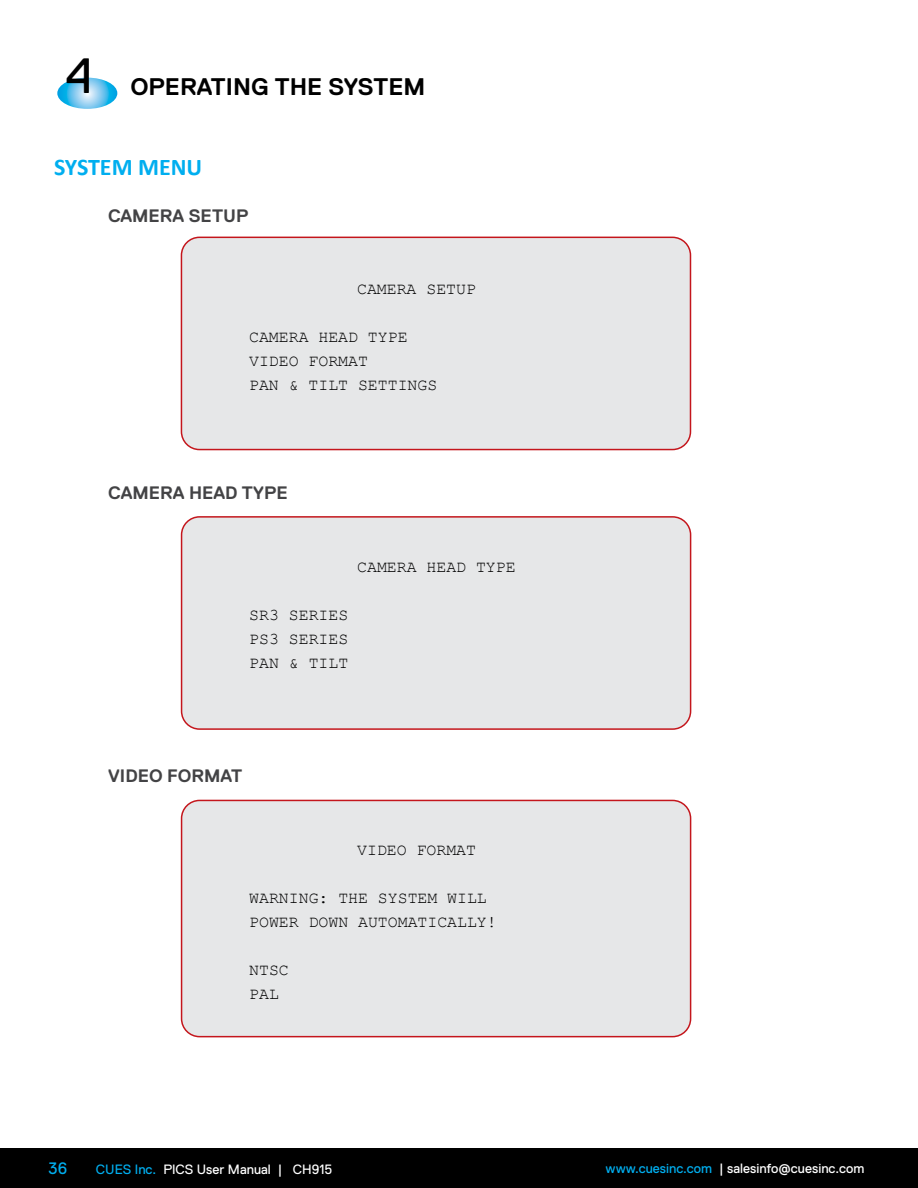
<style>
.page{position:relative;width:918px;height:1188px;background:#fff}
.page>*{position:absolute;margin:0;border:0;box-sizing:border-box;transform-origin:0 0}
.t1{font:49.5px "Replica Std";color:#000}
.t2{font:700 24px "Replica Std";color:#000}
.t3{font:700 24px "Calibri";color:#00aeef}
.t4{font:700 18px "Replica Std";color:#434345}
.t5{font:16.5px/24px "Courier New";color:#000}
.t6{font:16.5px "Replica Std";color:#00aeef}
.t7{font:13.5px "Replica Std";color:#fff}
.s1{color:#00aeef}
.s2{color:#000}
</style>
<div class="page">
<svg style="left:57px;top:78px;width:60px;height:31px"></svg>
<div style="left:0;top:1148px;width:918px;height:40px;background:#000"></div>
<div style="left:181px;top:237px;width:509px;height:213px;background:#e6e7e8;border-radius:18px"></div>
<div style="left:181px;top:237px;width:510px;height:213px;border:2px solid #c4161c;border-radius:18px"></div>
<div style="left:182px;top:517px;width:509px;height:212px;background:#e6e7e8;border-radius:18px"></div>
<div style="left:181px;top:516px;width:510px;height:214px;border:2px solid #c4161c;border-radius:18px"></div>
<div style="left:182px;top:800px;width:509px;height:237px;background:#e6e7e8;border-radius:18px"></div>
<div style="left:181px;top:800px;width:510px;height:237px;border:2px solid #c4161c;border-radius:18px"></div>
<h1 class="t1" style="left:65px;top:48px;width:30px">4</h1>
<h2 class="t2" style="left:130px;top:74px;width:296px">OPERATING THE SYSTEM</h2>
<h2 class="t3" style="left:54px;top:150px;width:150px">SYSTEM MENU</h2>
<p class="t4" style="left:108px;top:206px;width:142px">CAMERA SETUP</p>
<p class="t5" style="left:357px;top:276px;width:120px">CAMERA SETUP</p>
<p class="t5" style="left:249px;top:324px;width:190px">CAMERA HEAD TYPE<br>VIDEO FORMAT<br>PAN &amp; TILT SETTINGS</p>
<p class="t4" style="left:108px;top:483px;width:181px">CAMERA HEAD TYPE</p>
<p class="t5" style="left:357px;top:554px;width:160px">CAMERA HEAD TYPE</p>
<p class="t5" style="left:249px;top:602px;width:100px;text-align:justify">SR3 SERIES PS3 SERIES PAN &amp; TILT</p>
<p class="t4" style="left:108px;top:766px;width:136px">VIDEO FORMAT</p>
<p class="t5" style="left:357px;top:837px;width:120px">VIDEO FORMAT</p>
<p class="t5" style="left:249px;top:885px;width:249px">WARNING: THE SYSTEM WILL<br>POWER DOWN AUTOMATICALLY!</p>
<p class="t5" style="left:249px;top:957px;width:41px">NTSC<br>PAL</p>
<p class="t6" style="left:48px;top:1159px;width:21px">36</p>
<p class="t7" style="left:96px;top:1162px;width:238px"><span class="s1">CUES Inc.</span><span class="s2">,</span> PICS User Manual | CH915</p>
<p class="t7" style="left:606px;top:1161px;width:260px"><span class="s1">www.cuesinc.com</span><span class="s2">,</span> | salesinfo@cuesinc.com</p>
</div>
